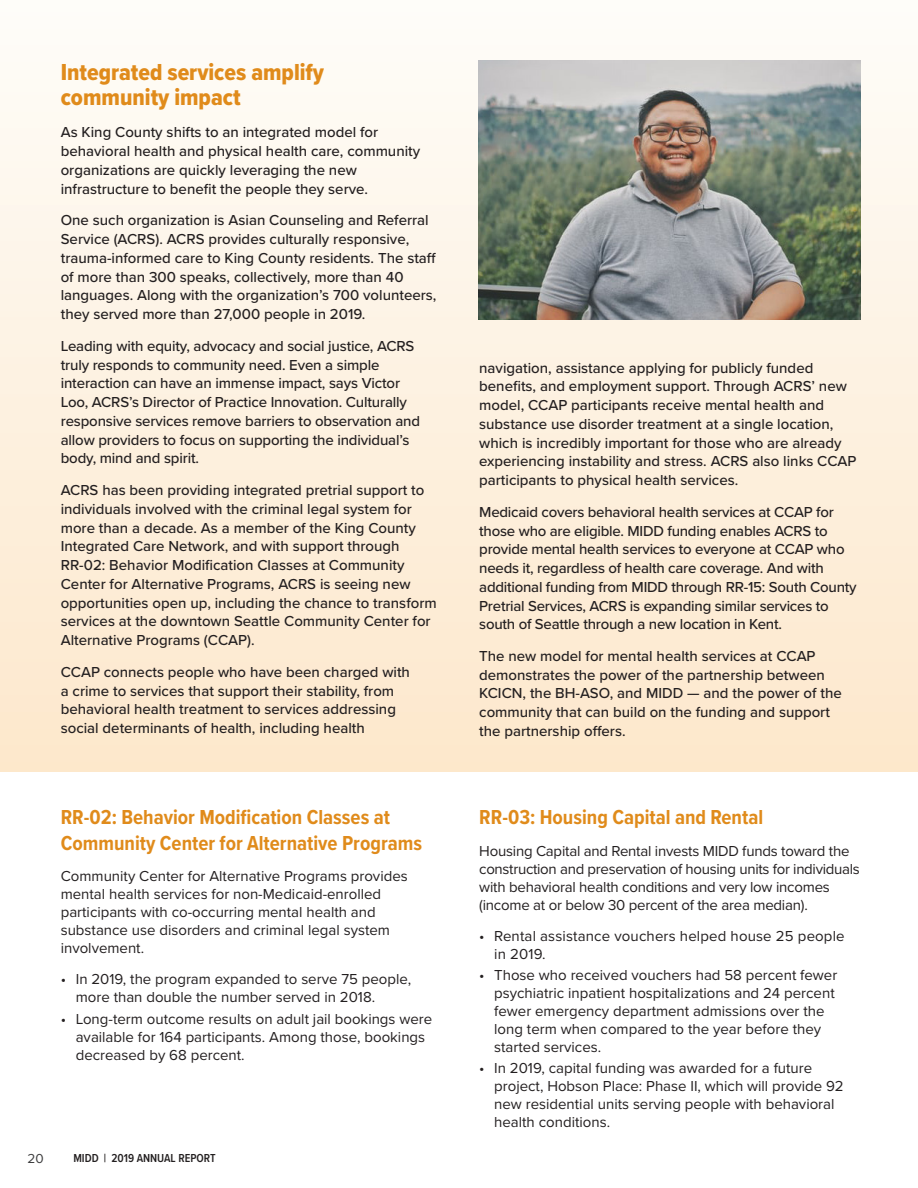
<style>
.page{position:relative;width:918px;height:1188px;background:#fff}
.page>*{position:absolute;margin:0;border:0;box-sizing:border-box;transform-origin:0 0}
.h-story___special{font:24px/25.5px "Proxima Nova Cond Extrabld";color:#e08b1b}
.t1{font:700 21px/25.5px "Proxima Nova Cond";color:#e08b1b}
.story-body{font:500 15px/18.8px "Proxima Nova";color:#231f20}
.body{font:15px/18px "Proxima Nova";color:#231f20}
.t2{font:13.5px "Proxima Nova";color:#3e3e3f}
.t3{font:600 12px "Proxima Nova Cond";color:#231f20}
</style>
<div class="page">
<div style="left:0;top:0;width:918px;height:771px;background:linear-gradient(to bottom,#fefdf9,#fde7cb)"></div>
<img style="left:478px;top:60px;width:383px;height:260px">
<p class="h-story___special" style="left:61px;top:59px;width:265px">Integrated services amplify community impact</p>
<p class="story-body" style="left:61px;top:123px;width:361px">As King County shifts to an integrated model for behavioral health and physical health care, community organizations are quickly leveraging the new infrastructure to benefit the people they serve.</p>
<p class="story-body" style="left:61px;top:211px;width:377px">One such organization is Asian Counseling and Referral Service (ACRS). ACRS provides culturally responsive, trauma-informed care to King County residents. The staff of more than 300 speaks, collectively, more than 40 languages. Along with the organization’s 700 volunteers, they served more than 27,000 people in 2019.</p>
<p class="story-body" style="left:61px;top:336px;width:361px">Leading with equity, advocacy and social justice, ACRS truly responds to community need. Even a simple interaction can have an immense impact, says Victor Loo, ACRS’s Director of Practice Innovation. Culturally responsive services remove barriers to observation and allow providers to focus on supporting the individual’s body, mind and spirit.</p>
<p class="story-body" style="left:61px;top:480px;width:377px">ACRS has been providing integrated pretrial support to individuals involved with the criminal legal system for more than a decade. As a member of the King County Integrated Care Network, and with support through RR-02: Behavior Modification Classes at Community Center for Alternative Programs, ACRS is seeing new opportunities open up, including the chance to transform services at the downtown Seattle Community Center for Alternative Programs (CCAP).</p>
<p class="story-body" style="left:61px;top:662px;width:351px">CCAP connects people who have been charged with a crime to services that support their stability, from behavioral health treatment to services addressing social determinants of health, including health</p>
<p class="t1" style="left:61px;top:804px;width:363px">RR-02: Behavior Modification Classes at<br>Community Center for Alternative Programs</p>
<p class="body" style="left:61px;top:867px;width:349px">Community Center for Alternative Programs provides mental health services for non-Medicaid-enrolled participants with co-occurring mental health and substance use disorders and criminal legal system involvement.</p>
<p class="body" style="left:76px;top:970px;width:337px;text-indent:-15px">• In 2019, the program expanded to serve 75 people, more than double the number served in 2018.</p>
<p class="body" style="left:76px;top:1009px;width:358px;text-indent:-15px">• Long-term outcome results on adult jail bookings were available for 164 participants. Among those, bookings decreased by 68 percent.</p>
<p class="t2" style="left:28px;top:1148px;width:18px">20</p>
<p class="t3" style="left:73px;top:1149px;width:144px">MIDD | 2019 ANNUAL REPORT</p>
<p class="story-body" style="left:479px;top:358px;width:379px">navigation, assistance applying for publicly funded benefits, and employment support. Through ACRS’ new model, CCAP participants receive mental health and substance use disorder treatment at a single location, which is incredibly important for those who are already experiencing instability and stress. ACRS also links CCAP participants to physical health services.</p>
<p class="story-body" style="left:479px;top:502px;width:379px">Medicaid covers behavioral health services at CCAP for those who are eligible. MIDD funding enables ACRS to provide mental health services to everyone at CCAP who needs it, regardless of health care coverage. And with additional funding from MIDD through RR-15: South County Pretrial Services, ACRS is expanding similar services to south of Seattle through a new location in Kent.</p>
<p class="story-body" style="left:479px;top:646px;width:364px">The new model for mental health services at CCAP demonstrates the power of the partnership between KCICN, the BH-ASO, and MIDD — and the power of the community that can build on the funding and support the partnership offers.</p>
<p class="t1" style="left:479px;top:804px;width:286px">RR-03: Housing Capital and Rental</p>
<p class="body" style="left:479px;top:841px;width:382px">Housing Capital and Rental invests MIDD funds toward the construction and preservation of housing units for individuals with behavioral health conditions and very low incomes (income at or below 30 percent of the area median).</p>
<p class="body" style="left:494px;top:926px;width:352px;text-indent:-15px">• Rental assistance vouchers helped house 25 people in 2019.</p>
<p class="body" style="left:494px;top:965px;width:345px;text-indent:-15px">• Those who received vouchers had 58 percent fewer psychiatric inpatient hospitalizations and 24 percent fewer emergency department admissions over the long term when compared to the year before they started services.</p>
<p class="body" style="left:494px;top:1059px;width:351px;text-indent:-15px">• In 2019, capital funding was awarded for a future project, Hobson Place: Phase II, which will provide 92 new residential units serving people with behavioral health conditions.</p>
</div>
